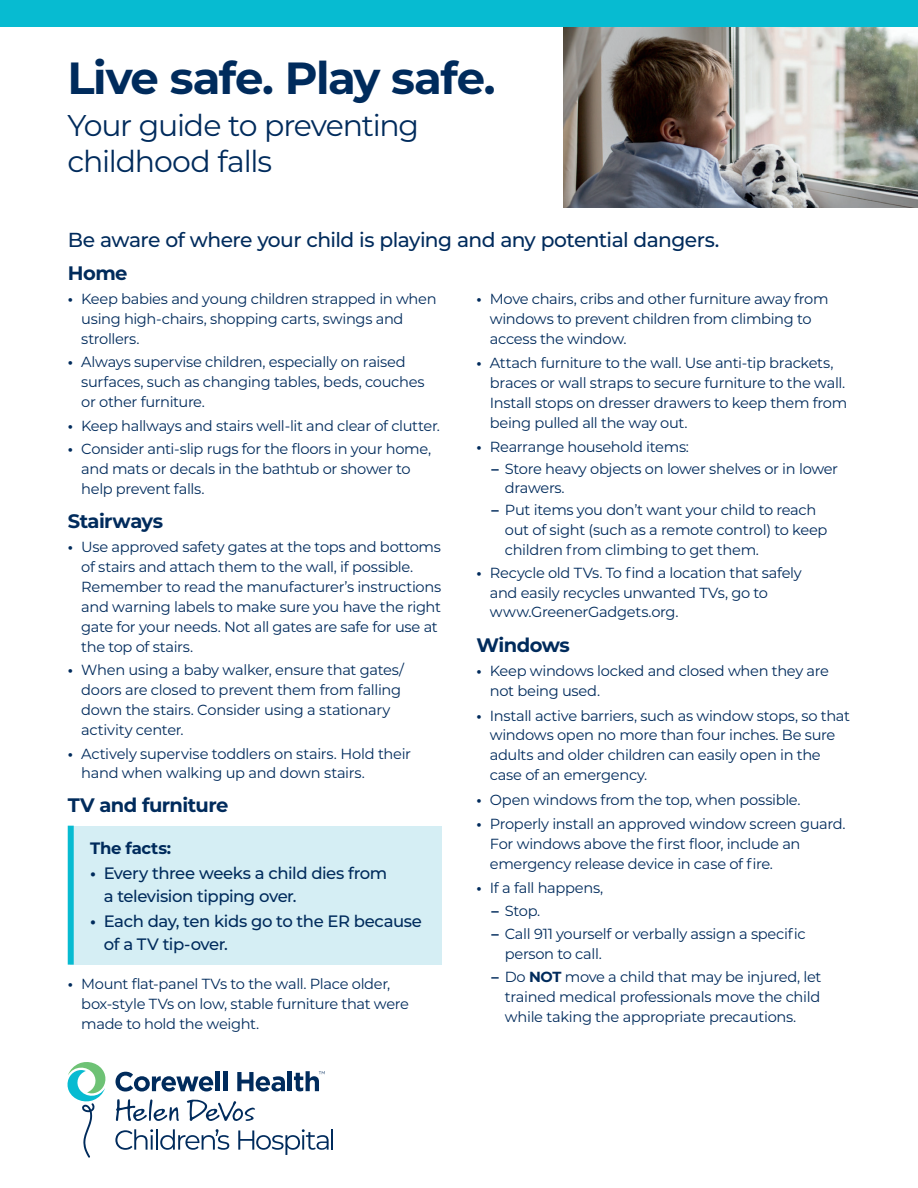
<style>
.page{position:relative;width:918px;height:1188px;background:#fff}
.page>*{position:absolute;margin:0;border:0;box-sizing:border-box;transform-origin:0 0}
.Heading{font:700 45px "Montserrat";letter-spacing:-.03em;color:#002b5c}
.NEW_SUB{font:30px/36px "Montserrat";letter-spacing:-.04em;color:#002b5c}
.Text{font:500 20.25px "Montserrat";letter-spacing:-.03em;color:#002b5c}
.Subhead_-_No_Rule{font:700 19.5px "Montserrat";letter-spacing:-.025em;color:#002b5c}
.t1{font:500 16.5px/22.5px "Montserrat";letter-spacing:-.025em;color:#002b5c}
.Text-2{font:700 16.5px "Montserrat";letter-spacing:-.02em;color:#002b5c}
.t2{font:14.7px/19.8px "Montserrat";letter-spacing:-.02em;color:#002b5c}
.s1{font-weight:700}
</style>
<div class="page">
<svg style="left:116px;top:1072px;width:97px;height:20px"></svg>
<div style="left:215px;top:1071px;width:5px;height:20px;background:#002b5c"></div>
<hr style="left:223px;top:1071px;width:4px;height:20px;background:#002b5c">
<svg style="left:237px;top:1072px;width:48px;height:20px"></svg>
<hr style="left:288px;top:1071px;width:4px;height:20px;background:#002b5c">
<svg style="left:187px;top:1099px;width:68px;height:22px"></svg>
<svg style="left:116px;top:1099px;width:63px;height:22px"></svg>
<svg style="left:115px;top:1129px;width:38px;height:21px"></svg>
<hr style="left:156px;top:1129px;width:2px;height:21px;background:#002b5c">
<svg style="left:160px;top:1129px;width:69px;height:21px"></svg>
<svg style="left:238px;top:1129px;width:91px;height:26px"></svg>
<hr style="left:331px;top:1129px;width:2px;height:21px;background:#002b5c">
<svg style="left:67px;top:1062px;width:39px;height:96px"></svg>
<svg style="left:294px;top:1071px;width:31px;height:20px"></svg>
<div style="left:71px;top:826px;width:371px;height:139px;background:#d5eef4"></div>
<div style="left:68px;top:826px;width:6px;height:139px;background:#07bbd1"></div>
<div style="left:0;top:0;width:918px;height:27px;background:#07bbd1"></div>
<img style="left:563px;top:27px;width:355px;height:181px">
<p class="Heading" style="left:68px;top:45px;width:429px">Live safe. Play safe.</p>
<p class="NEW_SUB" style="left:68px;top:107px;width:353px">Your guide to preventing childhood falls</p>
<p class="Text" style="left:68px;top:225px;width:653px">Be aware of where your child is playing and any potential dangers.</p>
<p class="Subhead_-_No_Rule" style="left:68px;top:259px;width:61px">Home</p>
<p class="t2" style="left:81px;top:288px;width:357px;text-indent:-14px"><span class="s1">•</span> Keep babies and young children strapped in when using high-chairs, shopping carts, swings and strollers.</p>
<p class="t2" style="left:81px;top:352px;width:345px;text-indent:-14px"><span class="s1">•</span> Always supervise children, especially on raised surfaces, such as changing tables, beds, couches or other furniture.</p>
<p class="t2" style="left:68px;top:415px;width:374px"><span class="s1">•</span> Keep hallways and stairs well-lit and clear of clutter.</p>
<p class="t2" style="left:81px;top:439px;width:351px;text-indent:-14px"><span class="s1">•</span> Consider anti-slip rugs for the floors in your home, and mats or decals in the bathtub or shower to help prevent falls.</p>
<p class="Subhead_-_No_Rule" style="left:68px;top:507px;width:97px">Stairways</p>
<p class="t2" style="left:81px;top:537px;width:362px;text-indent:-14px"><span class="s1">•</span> Use approved safety gates at the tops and bottoms of stairs and attach them to the wall, if possible.<br>Remember to read the manufacturer’s instructions and warning labels to make sure you have the right gate for your needs. Not all gates are safe for use at the top of stairs.</p>
<p class="t2" style="left:81px;top:660px;width:324px;text-indent:-14px"><span class="s1">•</span> When using a baby walker, ensure that gates/ doors are closed to prevent them from falling down the stairs. Consider using a stationary activity center.</p>
<p class="t2" style="left:81px;top:743px;width:331px;text-indent:-14px"><span class="s1">•</span> Actively supervise toddlers on stairs. Hold their hand when walking up and down stairs.</p>
<p class="Subhead_-_No_Rule" style="left:68px;top:791px;width:162px">TV and furniture</p>
<p class="Text-2" style="left:90px;top:836px;width:83px">The facts:</p>
<p class="t1" style="left:104px;top:861px;width:285px;text-indent:-14px"><span class="s1">•</span> Every three weeks a child dies from a television tipping over.</p>
<p class="t1" style="left:104px;top:909px;width:320px;text-indent:-14px"><span class="s1">•</span> Each day, ten kids go to the ER because of a TV tip-over.</p>
<p class="t2" style="left:81px;top:973px;width:329px;text-indent:-14px"><span class="s1">•</span> Mount flat-panel TVs to the wall. Place older, box-style TVs on low, stable furniture that were made to hold the weight.</p>
<p class="t2" style="left:490px;top:288px;width:340px;text-indent:-14px"><span class="s1">•</span> Move chairs, cribs and other furniture away from windows to prevent children from climbing to access the window.</p>
<p class="t2" style="left:490px;top:353px;width:359px;text-indent:-14px"><span class="s1">•</span> Attach furniture to the wall. Use anti-tip brackets, braces or wall straps to secure furniture to the wall.<br>Install stops on dresser drawers to keep them from being pulled all the way out.</p>
<p class="t2" style="left:476px;top:437px;width:214px"><span class="s1">•</span> Rearrange household items:</p>
<p class="t2" style="left:505px;top:458px;width:335px;text-indent:-14px"><span class="s1">–</span> Store heavy objects on lower shelves or in lower drawers.</p>
<p class="t2" style="left:505px;top:499px;width:324px;text-indent:-14px"><span class="s1">–</span> Put items you don’t want your child to reach out of sight (such as a remote control) to keep children from climbing to get them.</p>
<p class="t2" style="left:490px;top:562px;width:314px;text-indent:-14px"><span class="s1">•</span> Recycle old TVs. To find a location that safely and easily recycles unwanted TVs, go to www.GreenerGadgets.org.</p>
<p class="Subhead_-_No_Rule" style="left:476px;top:631px;width:95px">Windows</p>
<p class="t2" style="left:490px;top:661px;width:341px;text-indent:-14px"><span class="s1">•</span> Keep windows locked and closed when they are not being used.</p>
<p class="t2" style="left:490px;top:705px;width:362px;text-indent:-14px"><span class="s1">•</span> Install active barriers, such as window stops, so that windows open no more than four inches. Be sure adults and older children can easily open in the case of an emergency.</p>
<p class="t2" style="left:476px;top:789px;width:326px"><span class="s1">•</span> Open windows from the top, when possible.</p>
<p class="t2" style="left:490px;top:813px;width:357px;text-indent:-14px"><span class="s1">•</span> Properly install an approved window screen guard.<br>For windows above the first floor, include an emergency release device in case of fire.</p>
<p class="t2" style="left:476px;top:877px;width:129px"><span class="s1">•</span> If a fall happens,</p>
<p class="t2" style="left:491px;top:900px;width:50px"><span class="s1">–</span> Stop.</p>
<p class="t2" style="left:505px;top:923px;width:302px;text-indent:-14px"><span class="s1">–</span> Call 911 yourself or verbally assign a specific person to call.</p>
<p class="t2" style="left:505px;top:966px;width:318px;text-align:justify;text-indent:-14px"><span class="s1">–</span> Do <span class="s1">NOT</span> move a child that may be injured, let trained medical professionals move the child while taking the appropriate precautions.</p>
</div>
